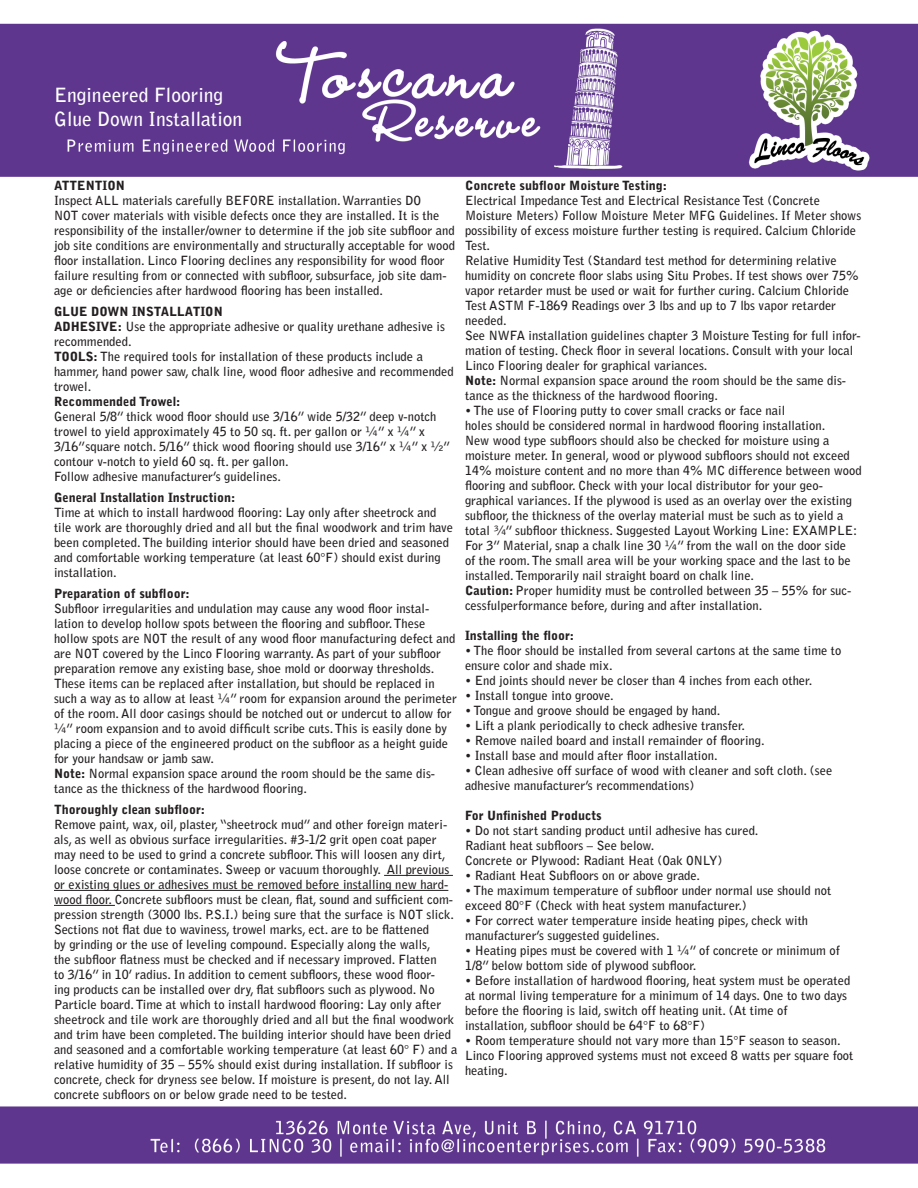
<style>
.page{position:relative;width:918px;height:1188px;background:#fff}
.page>*{position:absolute;margin:0;border:0;box-sizing:border-box;transform-origin:0 0}
.t1{font:700 19.5px "Bell Gothic Std";color:#fff}
.t2{font:700 12.6px/15px "Bell Gothic Std";color:#231f20}
.t3{font:900 12.6px "Bell Gothic Std";color:#231f20}
.s1{font-weight:900}
</style>
<div class="page">
<img style="left:0;top:23px;width:918px;height:1141px">
<hr style="left:384px;top:875px;width:69px;height:1px;background:#231f20">
<hr style="left:54px;top:890px;width:394px;height:1px;background:#231f20">
<hr style="left:54px;top:905px;width:61px;height:1px;background:#231f20">
<p class="t1" style="left:54px;top:83px;width:171px">Engineered Flooring</p>
<p class="t1" style="left:54px;top:107px;width:190px">Glue Down Installation</p>
<p class="t3" style="left:54px;top:178px;width:72px">ATTENTION</p>
<p class="t2" style="left:54px;top:193px;width:403px">Inspect ALL materials carefully BEFORE installation. Warranties DO<br>NOT cover materials with visible defects once they are installed. It is the responsibility of the installer/owner to determine if the job site subfloor and job site conditions are environmentally and structurally acceptable for wood floor installation. Linco Flooring declines any responsibility for wood floor failure resulting from or connected with subfloor, subsurface, job site dam&shy;age or deficiencies after hardwood flooring has been installed.</p>
<p class="t3" style="left:54px;top:304px;width:170px">GLUE DOWN INSTALLATION</p>
<p class="t2" style="left:54px;top:319px;width:392px"><span class="s1">ADHESIVE:</span> Use the appropriate adhesive or quality urethane adhesive is recommended.</p>
<p class="t2" style="left:54px;top:349px;width:401px"><span class="s1">TOOLS:</span> The required tools for installation of these products include a hammer, hand power saw, chalk line, wood floor adhesive and recommended trowel.</p>
<p class="t3" style="left:54px;top:394px;width:128px">Recommended Trowel:</p>
<p class="t2" style="left:54px;top:409px;width:398px">General 5/8” thick wood floor should use 3/16” wide 5/32” deep v-notch trowel to yield approximately 45 to 50 sq. ft. per gallon or ¼” x ¼” x 3/16”square notch. 5/16” thick wood flooring should use 3/16” x ¼” x ½” contour v-notch to yield 60 sq. ft. per gallon.</p>
<p class="t2" style="left:54px;top:469px;width:229px">Follow adhesive manufacturer’s guidelines.</p>
<p class="t3" style="left:54px;top:490px;width:183px">General Installation Instruction:</p>
<p class="t2" style="left:54px;top:505px;width:400px">Time at which to install hardwood flooring: Lay only after sheetrock and tile work are thoroughly dried and all but the final woodwork and trim have been completed. The building interior should have been dried and seasoned and comfortable working temperature (at least 60°F) should exist during installation.</p>
<p class="t3" style="left:54px;top:586px;width:137px">Preparation of subfloor:</p>
<p class="t2" style="left:54px;top:601px;width:405px">Subfloor irregularities and undulation may cause any wood floor instal&shy;lation to develop hollow spots between the flooring and subfloor. These hollow spots are NOT the result of any wood floor manufacturing defect and are NOT covered by the Linco Flooring warranty. As part of your subfloor preparation remove any existing base, shoe mold or doorway thresholds.<br>These items can be replaced after installation, but should be replaced in such a way as to allow at least ¼” room for expansion around the perimeter of the room. All door casings should be notched out or undercut to allow for ¼” room expansion and to avoid difficult scribe cuts. This is easily done by placing a piece of the engineered product on the subfloor as a height guide for your handsaw or jamb saw.</p>
<p class="t2" style="left:54px;top:766px;width:383px"><span class="s1">Note:</span> Normal expansion space around the room should be the same dis&shy;tance as the thickness of the hardwood flooring.</p>
<p class="t3" style="left:54px;top:802px;width:153px">Thoroughly clean subfloor:</p>
<p class="t2" style="left:54px;top:817px;width:405px">Remove paint, wax, oil, plaster, “sheetrock mud” and other foreign materi&shy;als, as well as obvious surface irregularities. #3-1/2 grit open coat paper may need to be used to grind a concrete subfloor. This will loosen any dirt, loose concrete or contaminates. Sweep or vacuum thoroughly. All previous or existing glues or adhesives must be removed before installing new hard&shy;wood floor. Concrete subfloors must be clean, flat, sound and sufficient com&shy;pression strength (3000 lbs. P.S.I.) being sure that the surface is NOT slick.<br>Sections not flat due to waviness, trowel marks, ect. are to be flattened<br>by grinding or the use of leveling compound. Especially along the walls,<br>the subfloor flatness must be checked and if necessary improved. Flatten<br>to 3/16” in 10’ radius. In addition to cement subfloors, these wood floor-<br>ing products can be installed over dry, flat subfloors such as plywood. No Particle board. Time at which to install hardwood flooring: Lay only after sheetrock and tile work are thoroughly dried and all but the final woodwork and trim have been completed. The building interior should have been dried and seasoned and a comfortable working temperature (at least 60° F) and a relative humidity of 35 – 55% should exist during installation. If subfloor is concrete, check for dryness see below. If moisture is present, do not lay. All concrete subfloors on or below grade need to be tested.</p>
<p class="t3" style="left:465px;top:178px;width:204px">Concrete subfloor Moisture Testing:</p>
<p class="t2" style="left:465px;top:193px;width:398px">Electrical Impedance Test and Electrical Resistance Test (Concrete Moisture Meters) Follow Moisture Meter MFG Guidelines. If Meter shows possibility of excess moisture further testing is required. Calcium Chloride Test.</p>
<p class="t2" style="left:465px;top:253px;width:395px">Relative Humidity Test (Standard test method for determining relative humidity on concrete floor slabs using Situ Probes. If test shows over 75% vapor retarder must be used or wait for further curing. Calcium Chloride Test ASTM F-1869 Readings over 3 lbs and up to 7 lbs vapor retarder needed.</p>
<p class="t2" style="left:465px;top:328px;width:397px">See NWFA installation guidelines chapter 3 Moisture Testing for full infor&shy;mation of testing. Check floor in several locations. Consult with your local<br>Linco Flooring dealer for graphical variances.</p>
<p class="t2" style="left:465px;top:373px;width:383px"><span class="s1">Note:</span> Normal expansion space around the room should be the same dis&shy;tance as the thickness of the hardwood flooring.</p>
<p class="t2" style="left:465px;top:403px;width:322px">• The use of Flooring putty to cover small cracks or face nail</p>
<p class="t2" style="left:465px;top:418px;width:362px">holes should be considered normal in hardwood flooring installation.</p>
<p class="t2" style="left:465px;top:433px;width:398px">New wood type subfloors should also be checked for moisture using a moisture meter. In general, wood or plywood subfloors should not exceed 14% moisture content and no more than 4% MC difference between wood flooring and subfloor. Check with your local distributor for your geo&shy;graphical variances. If the plywood is used as an overlay over the existing subfloor, the thickness of the overlay material must be such as to yield a total ¾” subfloor thickness. Suggested Layout Working Line: EXAMPLE:<br>For 3” Material, snap a chalk line 30 ¼” from the wall on the door side<br>of the room. The small area will be your working space and the last to be installed. Temporarily nail straight board on chalk line.</p>
<p class="t2" style="left:465px;top:583px;width:388px"><span class="s1">Caution:</span> Proper humidity must be controlled between 35 – 55% for suc&shy;cessfulperformance before, during and after installation.</p>
<p class="t3" style="left:465px;top:628px;width:111px">Installing the floor:</p>
<p class="t2" style="left:465px;top:643px;width:378px">• The floor should be installed from several cartons at the same time to ensure color and shade mix.</p>
<p class="t2" style="left:465px;top:673px;width:349px">• End joints should never be closer than 4 inches from each other.</p>
<p class="t2" style="left:465px;top:688px;width:150px">• Install tongue into groove.</p>
<p class="t2" style="left:465px;top:703px;width:257px">• Tongue and groove should be engaged by hand.</p>
<p class="t2" style="left:465px;top:718px;width:282px">• Lift a plank periodically to check adhesive transfer.</p>
<p class="t2" style="left:465px;top:733px;width:301px">• Remove nailed board and install remainder of flooring.</p>
<p class="t2" style="left:465px;top:748px;width:254px">• Install base and mould after floor installation.</p>
<p class="t2" style="left:465px;top:763px;width:369px">• Clean adhesive off surface of wood with cleaner and soft cloth. (see</p>
<p class="t2" style="left:465px;top:778px;width:231px">adhesive manufacturer’s recommendations)</p>
<p class="t3" style="left:465px;top:808px;width:138px">For Unfinished Products</p>
<p class="t2" style="left:465px;top:823px;width:295px">• Do not start sanding product until adhesive has cured.</p>
<p class="t2" style="left:465px;top:838px;width:191px">Radiant heat subfloors – See below.</p>
<p class="t2" style="left:465px;top:853px;width:259px">Concrete or Plywood: Radiant Heat (Oak ONLY)</p>
<p class="t2" style="left:465px;top:868px;width:237px">• Radiant Heat Subfloors on or above grade.</p>
<p class="t2" style="left:465px;top:883px;width:368px">• The maximum temperature of subfloor under normal use should not</p>
<p class="t2" style="left:465px;top:898px;width:283px">exceed 80°F (Check with heat system manufacturer.)</p>
<p class="t2" style="left:465px;top:913px;width:345px">• For correct water temperature inside heating pipes, check with</p>
<p class="t2" style="left:465px;top:928px;width:196px">manufacturer’s suggested guidelines.</p>
<p class="t2" style="left:465px;top:943px;width:376px">• Heating pipes must be covered with 1 ¼” of concrete or minimum of<br>1/8” below bottom side of plywood subfloor.</p>
<p class="t2" style="left:465px;top:973px;width:387px">• Before installation of hardwood flooring, heat system must be operated at normal living temperature for a minimum of 14 days. One to two days before the flooring is laid, switch off heating unit. (At time of</p>
<p class="t2" style="left:465px;top:1018px;width:242px">installation, subfloor should be 64°F to 68°F)</p>
<p class="t2" style="left:465px;top:1033px;width:377px">• Room temperature should not vary more than 15°F season to season.</p>
<p class="t2" style="left:465px;top:1048px;width:390px">Linco Flooring approved systems must not exceed 8 watts per square foot heating.</p>
</div>
